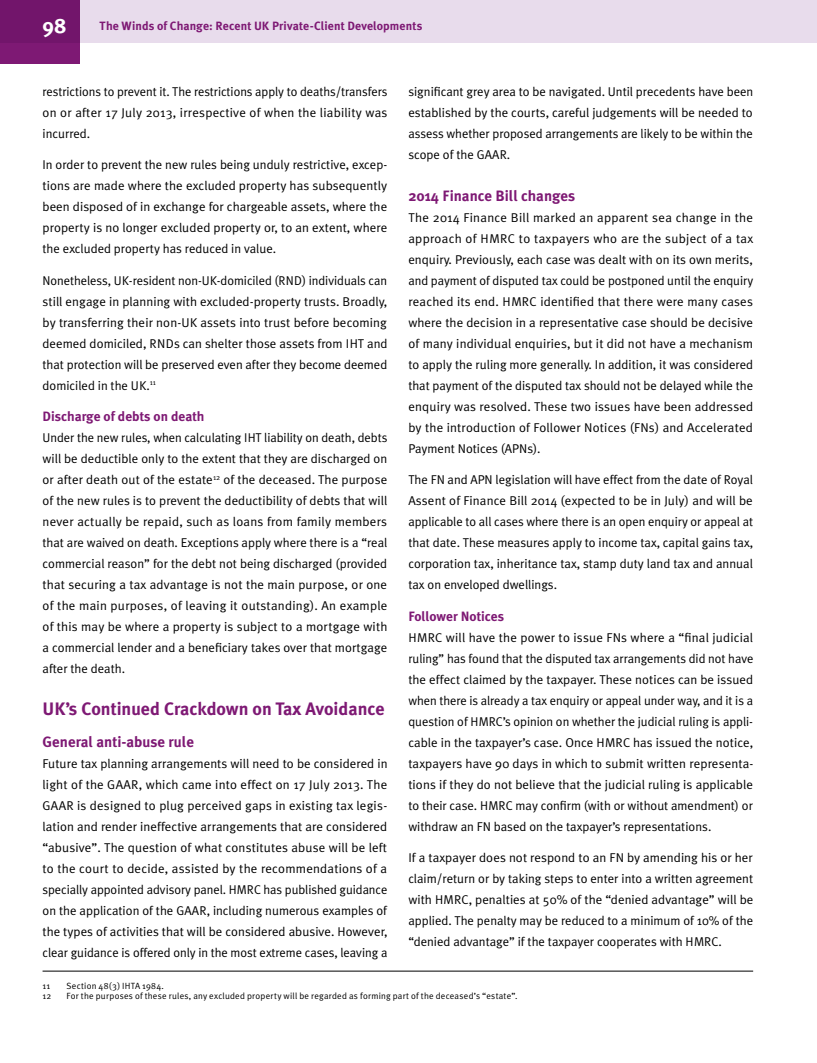
<style>
.page{position:relative;width:817px;height:1063px;background:#fff}
.page>*{position:absolute;margin:0;border:0;box-sizing:border-box;transform-origin:0 0}
.t1{font:700 21px "Meta Plus";color:#fff}
.t2{font:700 18px "Meta Plus";color:#7e1974}
.t3{font:700 15px "Meta Plus";color:#7e1974}
.t4{font:700 13.5px "Meta Plus";color:#7e1974}
.t5{font:12.75px/21px "Meta Plus Normal";color:#000;text-align:justify}
.t6{font:700 12px "Meta Plus";letter-spacing:.01em;color:#7e1974}
.t7{font:9px "Meta Plus Normal";letter-spacing:.03em;color:#000}
</style>
<div class="page">
<hr style="left:43px;top:971px;width:710px;height:1px;background:#000">
<div style="left:0;top:0;width:816px;height:43px;background:#e8dcec"></div>
<div style="left:0;top:0;width:80px;height:64px;background:#72156b"></div>
<h1 class="t1" style="left:43px;top:13px;width:26px">98</h1>
<p class="t6" style="left:100px;top:19px;width:324px">The Winds of Change: Recent UK Private-Client Developments</p>
<p class="t5" style="left:43px;top:80px;width:346px">restrictions to prevent it. The restrictions apply to deaths/transfers on or after 17 July 2013, irrespective of when the liability was incurred.</p>
<p class="t5" style="left:43px;top:154px;width:346px">In order to prevent the new rules being unduly restrictive, excep&shy;tions are made where the excluded property has subsequently been disposed of in exchange for chargeable assets, where the property is no longer excluded property or, to an extent, where the excluded property has reduced in value.</p>
<p class="t5" style="left:43px;top:269px;width:346px">Nonetheless, UK-resident non‑UK‑domiciled (RND) individuals can still engage in planning with excluded-property trusts. Broadly, by transferring their non-UK assets into trust before becoming deemed domiciled, RNDs can shelter those assets from IHT and that protection will be preserved even after they become deemed domiciled in the UK.<sup>11</sup></p>
<p class="t4" style="left:43px;top:409px;width:163px">Discharge of debts on death</p>
<p class="t5" style="left:43px;top:427px;width:346px">Under the new rules, when calculating IHT liability on death, debts will be deductible only to the extent that they are discharged on or after death out of the estate<sup>12</sup> of the deceased. The purpose of the new rules is to prevent the deductibility of debts that will never actually be repaid, such as loans from family members that are waived on death. Exceptions apply where there is a “real commercial reason” for the debt not being discharged (provided that securing a tax advantage is not the main purpose, or one of the main purposes, of leaving it outstanding). An example of this may be where a property is subject to a mortgage with a commercial lender and a beneficiary takes over that mortgage after the death.</p>
<h2 class="t2" style="left:43px;top:698px;width:343px">UK’s Continued Crackdown on Tax Avoidance</h2>
<p class="t3" style="left:43px;top:733px;width:153px">General anti-abuse rule</p>
<p class="t5" style="left:43px;top:752px;width:346px">Future tax planning arrangements will need to be considered in light of the GAAR, which came into effect on 17 July 2013. The GAAR is designed to plug perceived gaps in existing tax legis&shy;lation and render ineffective arrangements that are considered “abusive”. The question of what constitutes abuse will be left to the court to decide, assisted by the recommendations of a specially appointed advisory panel. HMRC has published guidance on the application of the GAAR, including numerous examples of the types of activities that will be considered abusive. However, clear guidance is offered only in the most extreme cases, leaving a</p>
<p class="t5" style="left:408px;top:80px;width:346px">significant grey area to be navigated. Until precedents have been established by the courts, careful judgements will be needed to assess whether proposed arrangements are likely to be within the scope of the GAAR.</p>
<p class="t3" style="left:408px;top:187px;width:168px">2014 Finance Bill changes</p>
<p class="t5" style="left:408px;top:206px;width:346px">The 2014 Finance Bill marked an apparent sea change in the approach of HMRC to taxpayers who are the subject of a tax enquiry. Previously, each case was dealt with on its own merits, and payment of disputed tax could be postponed until the enquiry reached its end. HMRC identified that there were many cases where the decision in a representative case should be decisive of many individual enquiries, but it did not have a mechanism to apply the ruling more generally. In addition, it was considered that payment of the disputed tax should not be delayed while the enquiry was resolved. These two issues have been addressed by the introduction of Follower Notices (FNs) and Accelerated Payment Notices (APNs).</p>
<p class="t5" style="left:408px;top:469px;width:346px">The FN and APN legislation will have effect from the date of Royal Assent of Finance Bill 2014 (expected to be in July) and will be applicable to all cases where there is an open enquiry or appeal at that date. These measures apply to income tax, capital gains tax, corporation tax, inheritance tax, stamp duty land tax and annual tax on enveloped dwellings.</p>
<p class="t4" style="left:408px;top:608px;width:97px">Follower Notices</p>
<p class="t5" style="left:408px;top:626px;width:346px">HMRC will have the power to issue FNs where a “final judicial ruling” has found that the disputed tax arrangements did not have the effect claimed by the taxpayer. These notices can be issued when there is already a tax enquiry or appeal under way, and it is a question of HMRC’s opinion on whether the judicial ruling is appli&shy;cable in the taxpayer’s case. Once HMRC has issued the notice, taxpayers have 90 days in which to submit written representa&shy;tions if they do not believe that the judicial ruling is applicable to their case. HMRC may confirm (with or without amendment) or withdraw an FN based on the taxpayer’s representations.</p>
<p class="t5" style="left:408px;top:847px;width:346px">If a taxpayer does not respond to an FN by amending his or her claim/return or by taking steps to enter into a written agreement with HMRC, penalties at 50% of the “denied advantage” will be applied. The penalty may be reduced to a minimum of 10% of the “denied advantage” if the taxpayer cooperates with HMRC.</p>
<p class="t7" style="left:43px;top:980px;width:9px">11</p>
<p class="t7" style="left:67px;top:980px;width:99px">Section 48(3) IHTA 1984.</p>
<p class="t7" style="left:43px;top:991px;width:10px">12</p>
<p class="t7" style="left:67px;top:991px;width:452px">For the purposes of these rules, any excluded property will be regarded as forming part of the deceased’s “estate”.</p>
</div>
